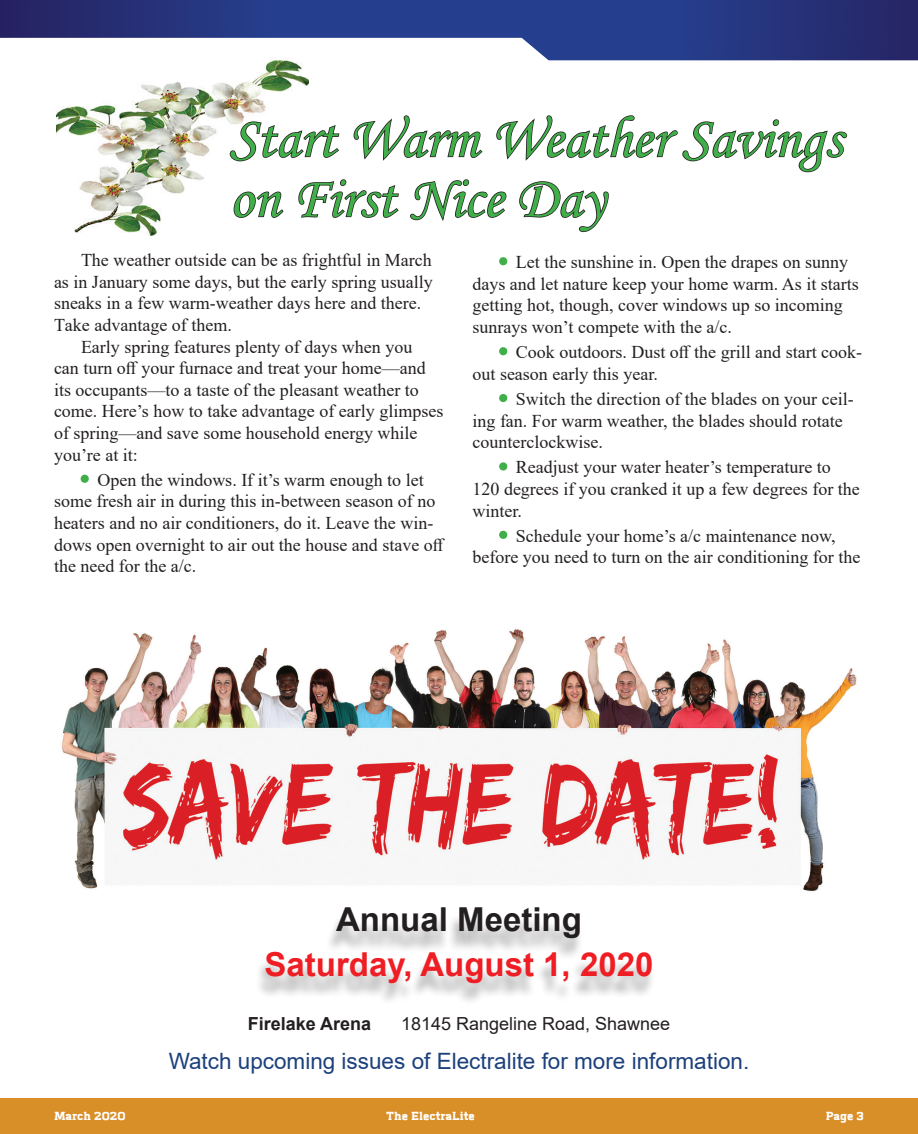
<style>
.page{position:relative;width:918px;height:1134px;background:#fff}
.page>*{position:absolute;margin:0;border:0;box-sizing:border-box;transform-origin:0 0}
.t1{font:58.5px "Monotype Corsiva";color:#40ae49}
.t2{font:700 33px "Arial";color:#ee1e24}
.t3{font:700 33px "Arial";color:#231f20}
.t4{font:22.5px "Arial";color:#1c407b}
.t5{font:18px/21.6px "Times New Roman";color:#231f20}
.t6{font:18px "Arial";color:#231f20}
.t7{font:700 18px "Arial";color:#231f20}
.t8{font:900 15px "Abula";color:#fff}
.s1{font-size:21px;color:#40ae49}
</style>
<div class="page">
<svg style="left:80px;top:474px;width:9px;height:9px"></svg>
<svg style="left:499px;top:257px;width:9px;height:9px"></svg>
<svg style="left:499px;top:347px;width:9px;height:9px"></svg>
<svg style="left:499px;top:394px;width:9px;height:9px"></svg>
<svg style="left:499px;top:462px;width:9px;height:9px"></svg>
<svg style="left:499px;top:530px;width:9px;height:9px"></svg>
<img style="left:56px;top:60px;width:253px;height:175px">
<svg style="left:229px;top:114px;width:619px;height:119px"></svg>
<img style="left:62px;top:629px;width:795px;height:262px">
<div style="left:254px;top:914px;width:402px;height:92px;background:#231f20;opacity:.35"></div>
<div style="left:0;top:1099px;width:918px;height:35px;background:#d98f28"></div>
<svg style="left:0;top:0;width:918px;height:60px"></svg>
<p class="t1" style="left:229px;top:103px;width:615px">Start Warm Weather Savings</p>
<p class="t1" style="left:229px;top:163px;width:377px">on First Nice Day</p>
<p class="t5" style="left:54px;top:249px;width:380px;text-indent:27px">The weather outside can be as frightful in March as in January some days, but the early spring usually sneaks in a few warm-weather days here and there.<br>Take advantage of them.</p>
<p class="t5" style="left:54px;top:335px;width:391px;text-indent:27px">Early spring features plenty of days when you<br>can turn off your furnace and treat your home—and its occupants—to a taste of the pleasant weather to come. Here’s how to take advantage of early glimpses of spring—and save some household energy while you’re at it:</p>
<p class="t5" style="left:54px;top:468px;width:393px;text-indent:27px"><span class="s1">•</span> Open the windows. If it’s warm enough to let some fresh air in during this in-between season of no heaters and no air conditioners, do it. Leave the win&shy;dows open overnight to air out the house and stave off the need for the a/c.</p>
<p class="t5" style="left:472px;top:251px;width:388px;text-indent:27px"><span class="s1">•</span> Let the sunshine in. Open the drapes on sunny days and let nature keep your home warm. As it starts getting hot, though, cover windows up so incoming sunrays won’t compete with the a/c.</p>
<p class="t5" style="left:472px;top:341px;width:391px;text-indent:27px"><span class="s1">•</span> Cook outdoors. Dust off the grill and start cook&shy;out season early this year.</p>
<p class="t5" style="left:472px;top:388px;width:383px;text-indent:27px"><span class="s1">•</span> Switch the direction of the blades on your ceil&shy;ing fan. For warm weather, the blades should rotate counterclockwise.</p>
<p class="t5" style="left:472px;top:456px;width:389px;text-indent:27px"><span class="s1">•</span> Readjust your water heater’s temperature to<br>120 degrees if you cranked it up a few degrees for the winter.</p>
<p class="t5" style="left:472px;top:524px;width:389px;text-align:center"><span class="s1">•</span> Schedule your home’s a/c maintenance now,<br>before you need to turn on the air conditioning for the</p>
<p class="t3" style="left:336px;top:896px;width:247px">Annual Meeting</p>
<p class="t2" style="left:265px;top:941px;width:390px">Saturday, August 1, 2020</p>
<p class="t7" style="left:248px;top:1011px;width:125px">Firelake Arena</p>
<p class="t6" style="left:401px;top:1012px;width:271px">18145 Rangeline Road, Shawnee</p>
<p class="t4" style="left:169px;top:1046px;width:582px">Watch upcoming issues of Electralite for more information.</p>
<p class="t8" style="left:54px;top:1108px;width:73px">March 2020</p>
<p class="t8" style="left:386px;top:1108px;width:90px">The ElectraLite</p>
<p class="t8" style="left:826px;top:1108px;width:40px">Page 3</p>
</div>
